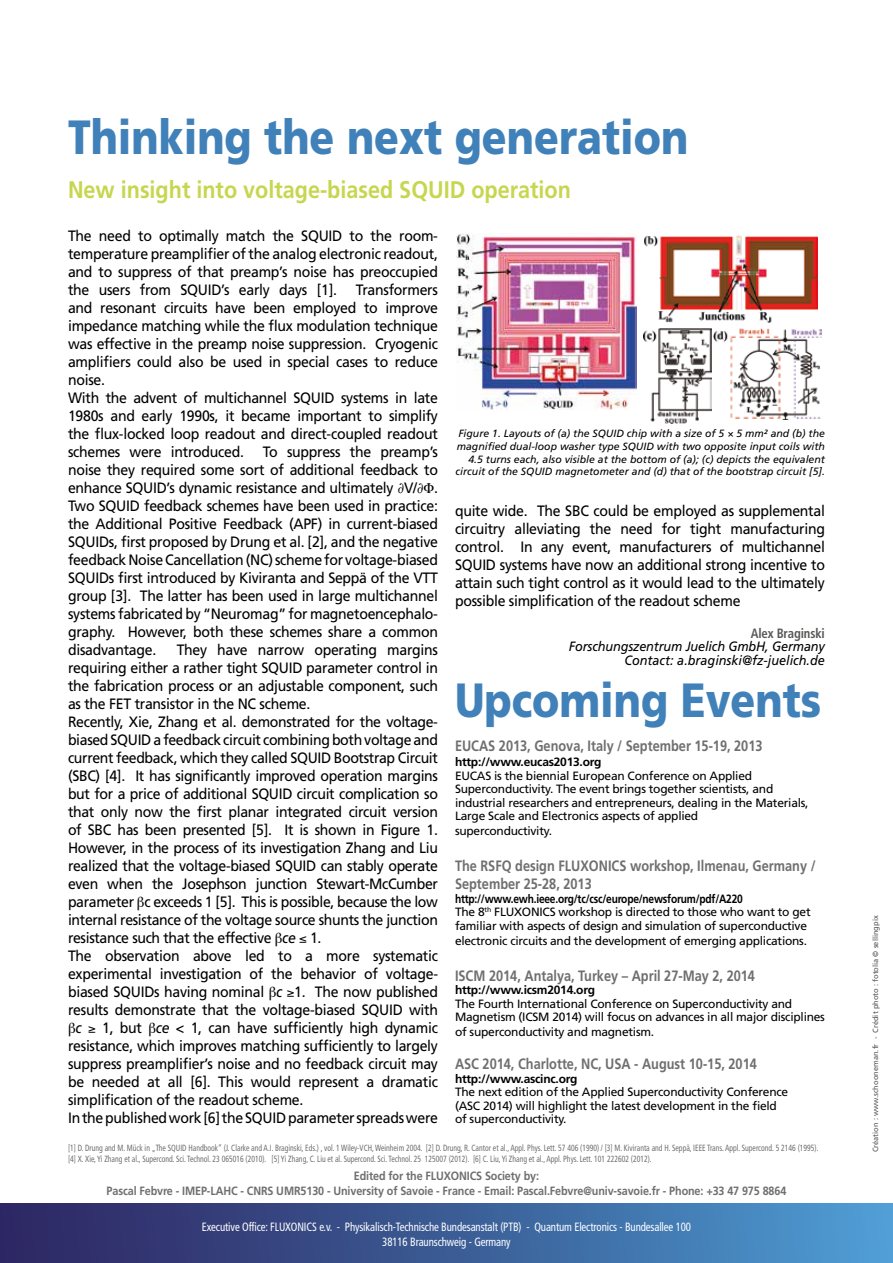
<style>
.page{position:relative;width:893px;height:1263px;background:#fff}
.page>*{position:absolute;margin:0;border:0;box-sizing:border-box;transform-origin:0 0}
.t1{font:900 48px "Frutiger";color:#4181b9;scale:.85 1}
.t2{font:700 24px "Frutiger";color:#c7d64f;scale:.9 1}
.t3{font:15px/18px "Frutiger";letter-spacing:-.02em;color:#000;text-align:justify;scale:.94 1}
.t4{font:700 15px/18px "Frutiger";color:#706f6f;scale:.85 1}
.t5{font:italic 13.5px/13.5px "Frutiger";letter-spacing:-.01em;color:#000;text-align:right;scale:.94 1}
.t6{font:700 condensed 13.5px "Frutiger";letter-spacing:-.01em;color:#575756;scale:.94 1}
.t7{font:12px/13.5px "Frutiger";letter-spacing:-.02em;color:#000}
.t8{font:700 12px/15px "Frutiger";letter-spacing:-.01em;color:#706f6f;text-align:center;scale:.9 1}
.t9{font:condensed 12px/15px "Frutiger";letter-spacing:-.01em;color:#fff;text-align:center;scale:.9 1}
.t10{font:700 12px "Frutiger";letter-spacing:-.02em;color:#000}
.t11{font:italic 10.5px/12.6px "Frutiger";color:#000;text-align:right}
.t12{font:condensed 9px/10.8px "Frutiger";color:#706f6f;scale:.85 1}
.t13{font:7.5px "Frutiger";color:#575756}
.s1{font-style:italic}
.s2{font-weight:700}
</style>
<div class="page">
<div style="left:0;top:1203px;width:893px;height:60px;background:linear-gradient(to right,#2c215d,#4d9bd2)"></div>
<img style="left:457px;top:233px;width:179px;height:177px">
<img style="left:644px;top:236px;width:173px;height:86px">
<img style="left:644px;top:328px;width:67px;height:95px">
<img style="left:714px;top:328px;width:107px;height:92px">
<h1 class="t1" style="left:68px;top:108px;width:731px">Thinking the next generation</h1>
<h2 class="t2" style="left:68px;top:176px;width:560px">New insight into voltage-biased SQUID operation</h2>
<p class="t3" style="left:68px;top:227px;width:395px">The need to optimally match the SQUID to the room&shy;temperature preamplifier of the analog electronic readout, and to suppress of that preamp’s noise has preoccupied the users from SQUID’s early days [1].</p>
<p class="t3" style="left:68px;top:281px;width:395px;text-align:left;text-indent:288px">Transformers and resonant circuits have been employed to improve impedance matching while the flux modulation technique was effective in the preamp noise suppression. Cryogenic amplifiers could also be used in special cases to reduce noise.<br>With the advent of multichannel SQUID systems in late 1980s and early 1990s, it became important to simplify the flux-locked loop readout and direct-coupled readout schemes were introduced. To suppress the preamp’s noise they required some sort of additional feedback to enhance SQUID’s dynamic resistance and ultimately ∂V/∂ .<br>Two SQUID feedback schemes have been used in practice: the Additional Positive Feedback (APF) in current-biased SQUIDs, first proposed by Drung et al. [2], and the negative feedback Noise Cancellation (NC) scheme for voltage-biased SQUIDs first introduced by Kiviranta and Seppä of the VTT group [3]. The latter has been used in large multichannel systems fabricated by “Neuromag” for magnetoencephalo&shy;graphy. However, both these schemes share a common disadvantage.</p>
<p class="t3" style="left:177px;top:641px;width:279px">They have narrow operating margins</p>
<p class="t3" style="left:68px;top:659px;width:395px">requiring either a rather tight SQUID parameter control in</p>
<p class="t3" style="left:68px;top:677px;width:395px">the fabrication process or an adjustable component, such</p>
<p class="t3" style="left:68px;top:695px;width:259px">as the FET transistor in the NC scheme.</p>
<p class="t3" style="left:68px;top:713px;width:395px">Recently, Xie, Zhang et al. demonstrated for the voltage-</p>
<p class="t3" style="left:68px;top:731px;width:395px">biased SQUID a feedback circuit combining both voltage and</p>
<p class="t3" style="left:68px;top:749px;width:395px">current feedback, which they called SQUID Bootstrap Circuit</p>
<p class="t3" style="left:68px;top:767px;width:395px">(SBC) [4]. It has significantly improved operation margins</p>
<p class="t3" style="left:68px;top:785px;width:395px">but for a price of additional SQUID circuit complication so</p>
<p class="t3" style="left:68px;top:803px;width:395px">that only now the first planar integrated circuit version</p>
<p class="t3" style="left:68px;top:821px;width:395px">of SBC has been presented [5]. It is shown in Figure 1.</p>
<p class="t3" style="left:68px;top:839px;width:395px">However, in the process of its investigation Zhang and Liu</p>
<p class="t3" style="left:68px;top:857px;width:395px">realized that the voltage-biased SQUID can stably operate</p>
<p class="t3" style="left:68px;top:875px;width:395px">even when the Josephson junction Stewart-McCumber</p>
<p class="t3" style="left:68px;top:893px;width:395px">parameter c exceeds 1 [5]. This is possible, because the low</p>
<p class="t3" style="left:68px;top:911px;width:395px">internal resistance of the voltage source shunts the junction</p>
<p class="t3" style="left:68px;top:929px;width:271px">resistance such that the effective <span class="s1">ce</span> ≤ 1.</p>
<p class="t3" style="left:68px;top:947px;width:395px">The observation above led to a more systematic</p>
<p class="t3" style="left:68px;top:965px;width:395px">experimental investigation of the behavior of voltage-</p>
<p class="t3" style="left:68px;top:983px;width:395px">biased SQUIDs having nominal <span class="s1">c</span> ≥1. The now published</p>
<p class="t3" style="left:68px;top:1001px;width:395px">results demonstrate that the voltage-biased SQUID with</p>
<p class="t3" style="left:76px;top:1019px;width:387px"><span class="s1">c</span> ≥ 1, but <span class="s1">ce</span> &lt; 1, can have sufficiently high dynamic</p>
<p class="t3" style="left:68px;top:1037px;width:395px">resistance, which improves matching sufficiently to largely</p>
<p class="t3" style="left:68px;top:1055px;width:395px">suppress preamplifier’s noise and no feedback circuit may</p>
<p class="t3" style="left:68px;top:1073px;width:395px">be needed at all [6]. This would represent a dramatic</p>
<p class="t3" style="left:68px;top:1091px;width:252px">simplification of the readout scheme.</p>
<p class="t3" style="left:68px;top:1109px;width:395px">In the published work [6] the SQUID parameter spreads were</p>
<p class="t11" style="left:456px;top:427px;width:371px">Figure 1. Layouts of (a) the SQUID chip with a size of 5 × 5 mm² and (b) the magnified dual-loop washer type SQUID with two opposite input coils with 4.5 turns each, also visible at the bottom of (a); (c) depicts the equivalent circuit of the SQUID magnetometer and (d) that of the bootstrap circuit [5].</p>
<p class="t3" style="left:455px;top:502px;width:395px">quite wide. The SBC could be employed as supplemental circuitry alleviating the need for tight manufacturing control. In any event, manufacturers of multichannel SQUID systems have now an additional strong incentive to attain such tight control as it would lead to the ultimately possible simplification of the readout scheme</p>
<p class="t6" style="left:751px;top:625px;width:80px">Alex Braginski</p>
<p class="t5" style="left:569px;top:640px;width:274px">Forschungszentrum Juelich GmbH, Germany<br>Contact: a.braginski@fz-juelich.de</p>
<h1 class="t1" style="left:455px;top:671px;width:432px">Upcoming Events</h1>
<p class="t4" style="left:455px;top:737px;width:363px">EUCAS 2013, Genova, Italy / September 15-19, 2013</p>
<p class="t10" style="left:455px;top:755px;width:148px">http://www.eucas2013.org</p>
<p class="t7" style="left:455px;top:769px;width:355px">EUCAS is the biennial European Conference on Applied Superconductivity. The event brings together scientists, and industrial researchers and entrepreneurs, dealing in the Materials, Large Scale and Electronics aspects of applied</p>
<p class="t7" style="left:455px;top:824px;width:99px">superconductivity.</p>
<p class="t4" style="left:455px;top:857px;width:426px">The RSFQ design FLUXONICS workshop, Ilmenau, Germany /<br>September 25-28, 2013</p>
<p class="t7" style="left:455px;top:892px;width:357px"><span class="s2">http://www.ewh.ieee.org/tc/csc/europe/newsforum/pdf/A220<br></span>The 8<sup>th</sup> FLUXONICS workshop is directed to those who want to get familiar with aspects of design and simulation of superconductive</p>
<p class="t7" style="left:455px;top:934px;width:354px">electronic circuits and the development of emerging applications.</p>
<p class="t4" style="left:455px;top:967px;width:354px">ISCM 2014, Antalya, Turkey – April 27-May 2, 2014</p>
<p class="t10" style="left:455px;top:983px;width:142px">http://www.icsm2014.org</p>
<p class="t7" style="left:455px;top:997px;width:371px">The Fourth International Conference on Superconductivity and<br>Magnetism (ICSM 2014) will focus on advances in all major disciplines</p>
<p class="t7" style="left:455px;top:1025px;width:201px">of superconductivity and magnetism.</p>
<p class="t4" style="left:455px;top:1055px;width:357px">ASC 2014, Charlotte, NC, USA - August 10-15, 2014</p>
<p class="t10" style="left:455px;top:1071px;width:124px">http://www.ascinc.org</p>
<p class="t7" style="left:455px;top:1085px;width:335px">The next edition of the Applied Superconductivity Conference (ASC 2014) will highlight the latest development in the field of superconductivity.</p>
<p class="t12" style="left:68px;top:1143px;width:884px">[1] D. Drung and M. Mück in „The SQUID Handbook“ (J. Clarke and A.I. Braginski, Eds.) , vol. 1 Wiley-VCH, Weinheim 2004. [2] D. Drung, R. Cantor et al., Appl. Phys. Lett. 57 406 (1990) / [3] M. Kiviranta and H. Seppä, IEEE Trans. Appl. Supercond. 5 2146 (1995). [4] X. Xie, Yi Zhang et al., Supercond. Sci. Technol. 23 065016 (2010). [5] Yi Zhang, C. Liu et al. Supercond. Sci. Technol. 25 125007 (2012). [6] C. Liu, Yi Zhang et al., Appl. Phys. Lett. 101 222602 (2012).</p>
<p class="t8" style="left:107px;top:1168px;width:757px">Edited for the FLUXONICS Society by:<br>Pascal Febvre - IMEP-LAHC - CNRS UMR5130 - University of Savoie - France - Email: Pascal.Febvre@univ-savoie.fr - Phone: +33 47 975 8864</p>
<p class="t9" style="left:202px;top:1219px;width:545px">Executive Office: FLUXONICS e.v. - Physikalisch-Technische Bundesanstalt (PTB) - Quantum Electronics - Bundesallee 100<br>38116 Braunschweig - Germany</p>
<p class="t13" style="left:871px;top:1152px;width:238px;rotate:-90deg">Création : www.schooneman.fr - Crédit photo : fotolia © sellingpix</p>
</div>
